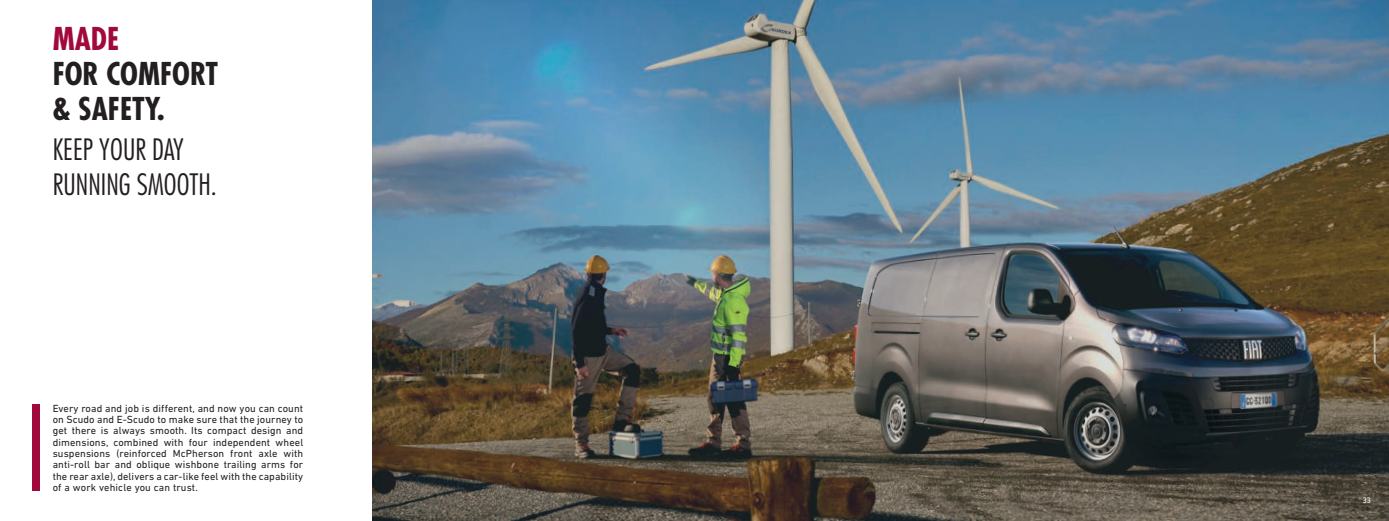
<style>
.page{position:relative;width:1389px;height:521px;background:#fff}
.page>*{position:absolute;margin:0;border:0;box-sizing:border-box;transform-origin:0 0}
.t1{font:700 condensed 30.62px/35px "Futura Std";color:#231f20}
.t2{font:700 condensed 30.62px "Futura Std";color:#a1093c}
.t3{font:300 condensed 28.7px/34.5px "Futura Std";color:#231f20}
.t4{font:10.5px/11.4px "DIN Next LT Pro";letter-spacing:.01em;color:#231f20;text-align:justify}
.t5{font:8.75px "Blinker";color:#fff}
</style>
<div class="page">
<img style="left:372px;top:0;width:1017px;height:521px">
<div style="left:32px;top:404px;width:8px;height:87px;background:#a1093c"></div>
<h1 class="t2" style="left:53px;top:20px;width:68px">MADE</h1>
<h1 class="t1" style="left:53px;top:56px;width:167px">FOR COMFORT &amp; SAFETY.</h1>
<h2 class="t3" style="left:53px;top:132px;width:166px">KEEP YOUR DAY<br>RUNNING SMOOTH.</h2>
<p class="t4" style="left:53px;top:402px;width:252px">Every road and job is different, and now you can count on Scudo and E-Scudo to make sure that the journey to get there is always smooth. Its compact design and dimensions, combined with four independent wheel suspensions (reinforced McPherson front axle with anti-roll bar and oblique wishbone trailing arms for the rear axle), delivers a car-like feel with the capability of a work vehicle you can trust.</p>
<p class="t5" style="left:1363px;top:496px;width:9px">33</p>
</div>
